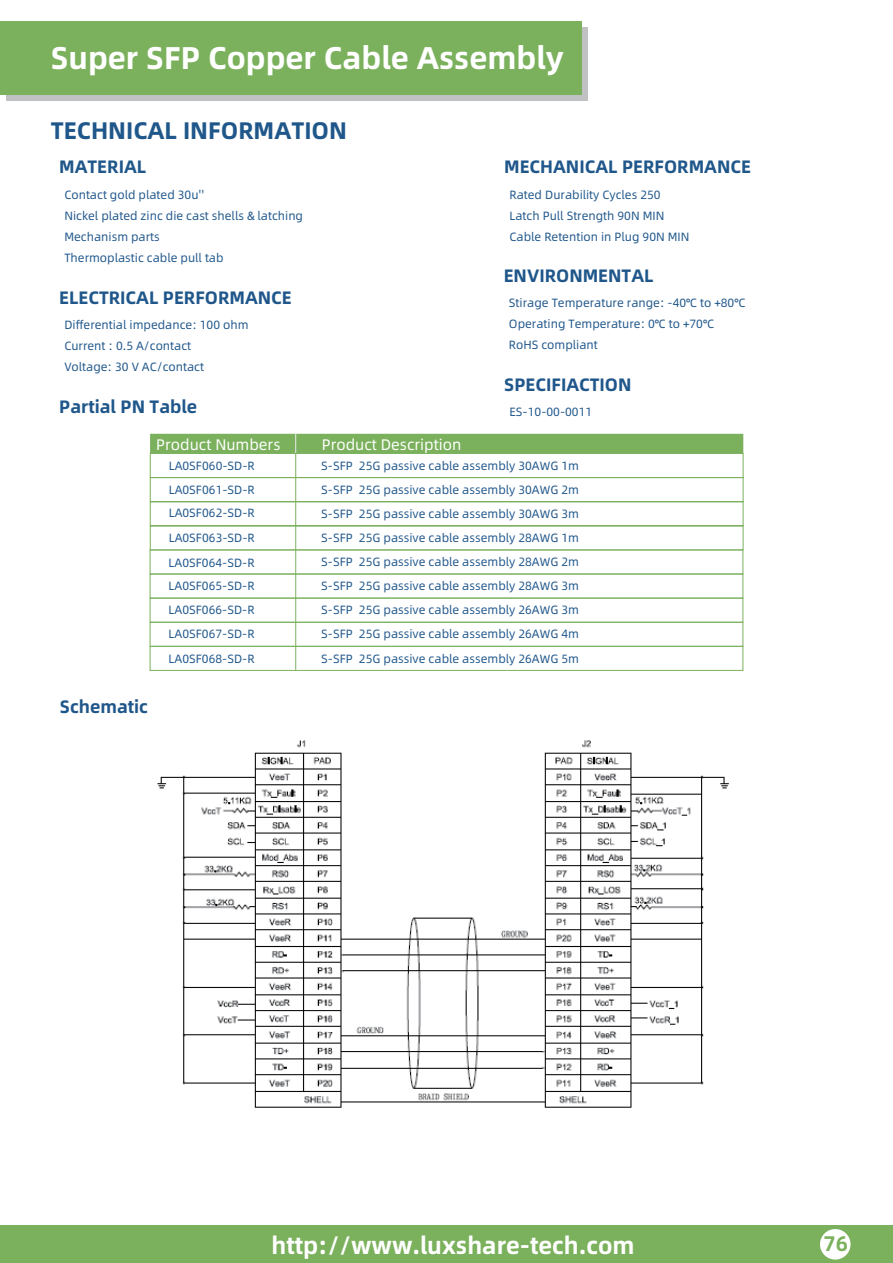
<style>
.page{position:relative;width:893px;height:1263px;background:#fff}
.page>*{position:absolute;margin:0;border:0;box-sizing:border-box;transform-origin:0 0}
.t1{font:31.5px "Alibaba Pu Hui Ti B";color:#fff}
.t2{font:24.3px "Alibaba Pu Hui Ti B";color:#fff;scale:.96 1}
.t3{font:24px "Alibaba Pu Hui Ti B";color:#20578b}
.t4{font:21.15px "Alibaba Pu Hui Ti B";color:#7bb15d}
.t5{font:18px "Alibaba Pu Hui Ti B";color:#20578b}
.t6{font:15.3px "Alibaba Pu Hui Ti R";color:#fff}
.t7{font:12px/21px "Alibaba Pu Hui Ti R";color:#20578b}
</style>
<div class="page">
<div style="left:0;top:1225px;width:893px;height:38px;background:#7bb15d"></div>
<div style="left:820px;top:1229px;width:30px;height:30px;background:#fff;border-radius:50%"></div>
<div style="left:6px;top:28px;width:582px;height:73px;background:#bfc1c3"></div>
<div style="left:0;top:21px;width:582px;height:74px;background:#7bb15d"></div>
<hr style="left:295px;top:453px;width:1px;height:217px;background:#7bb15d">
<div style="left:150px;top:434px;width:593px;height:19px;background:#7bb15d"></div>
<div style="left:150px;top:453px;width:593px;height:25px;border:1px solid #7bb15d"></div>
<div style="left:150px;top:477px;width:593px;height:25px;border:1px solid #7bb15d"></div>
<div style="left:150px;top:501px;width:593px;height:25px;border:1px solid #7bb15d"></div>
<div style="left:150px;top:526px;width:593px;height:24px;border:1px solid #7bb15d"></div>
<div style="left:150px;top:550px;width:593px;height:24px;border:1px solid #7bb15d"></div>
<div style="left:150px;top:574px;width:593px;height:24px;border:1px solid #7bb15d"></div>
<div style="left:150px;top:622px;width:593px;height:24px;border:1px solid #7bb15d"></div>
<div style="left:150px;top:598px;width:593px;height:24px;border:1px solid #7bb15d"></div>
<div style="left:150px;top:646px;width:593px;height:25px;border:1px solid #7bb15d"></div>
<img style="left:157px;top:740px;width:572px;height:368px">
<h1 class="t1" style="left:51px;top:33px;width:514px">Super SFP Copper Cable Assembly</h1>
<h3 class="t3" style="left:51px;top:112px;width:298px">TECHNICAL INFORMATION</h3>
<h3 class="t5" style="left:59px;top:153px;width:88px">MATERIAL</h3>
<p class="t7" style="left:64px;top:183px;width:240px">Contact gold plated 30u''<br>Nickel plated zinc die cast shells &amp; latching<br>Mechanism parts<br>Thermoplastic cable pull tab</p>
<h3 class="t5" style="left:59px;top:283px;width:234px">ELECTRICAL PERFORMANCE</h3>
<p class="t7" style="left:64px;top:313px;width:186px">Differential impedance: 100 ohm<br>Current : 0.5 A/contact<br>Voltage: 30 V AC/contact</p>
<h3 class="t5" style="left:504px;top:153px;width:248px">MECHANICAL PERFORMANCE</h3>
<p class="t7" style="left:509px;top:183px;width:181px">Rated Durability Cycles 250<br>Latch Pull Strength 90N MIN<br>Cable Retention in Plug 90N MIN</p>
<h3 class="t5" style="left:504px;top:261px;width:151px">ENVIRONMENTAL</h3>
<p class="t7" style="left:509px;top:291px;width:238px">Stirage Temperature range: -40℃ to +80°C<br>Operating Temperature: 0℃ to +70°C<br>RoHS compliant</p>
<h3 class="t5" style="left:504px;top:371px;width:129px">SPECIFIACTION</h3>
<h3 class="t5" style="left:59px;top:393px;width:140px">Partial PN Table</h3>
<p class="t6" style="left:156px;top:433px;width:126px">Product Numbers</p>
<p class="t6" style="left:322px;top:433px;width:141px">Product Description</p>
<p class="t7" style="left:169px;top:455px;width:88px">LA0SF060-SD-R</p>
<p class="t7" style="left:321px;top:453px;width:259px;line-height:23.7px;text-align:justify">S-SFP 25G passive cable assembly 30AWG 1m S-SFP 25G passive cable assembly 30AWG 2m S-SFP 25G passive cable assembly 30AWG 3m</p>
<p class="t7" style="left:509px;top:401px;width:84px">ES-10-00-0011</p>
<p class="t7" style="left:169px;top:477px;width:88px;line-height:24.2px;text-align:justify">LA0SF061-SD-R LA0SF062-SD-R LA0SF063-SD-R</p>
<p class="t7" style="left:321px;top:526px;width:259px">S-SFP 25G passive cable assembly 28AWG 1m</p>
<h3 class="t5" style="left:60px;top:692px;width:90px">Schematic</h3>
<p class="t7" style="left:169px;top:550px;width:88px;line-height:23.9px;text-align:justify">LA0SF064-SD-R LA0SF065-SD-R LA0SF066-SD-R LA0SF067-SD-R</p>
<p class="t7" style="left:321px;top:549px;width:259px;line-height:23.9px;text-align:justify">S-SFP 25G passive cable assembly 28AWG 2m S-SFP 25G passive cable assembly 28AWG 3m S-SFP 25G passive cable assembly 26AWG 3m S-SFP 25G passive cable assembly 26AWG 4m</p>
<p class="t7" style="left:169px;top:648px;width:88px">LA0SF068-SD-R</p>
<p class="t7" style="left:321px;top:647px;width:259px">S-SFP 25G passive cable assembly 26AWG 5m</p>
<h2 class="t2" style="left:272px;top:1226px;width:380px">http://www.luxshare-tech.com</h2>
<h3 class="t4" style="left:823px;top:1227px;width:26px">76</h3>
</div>
